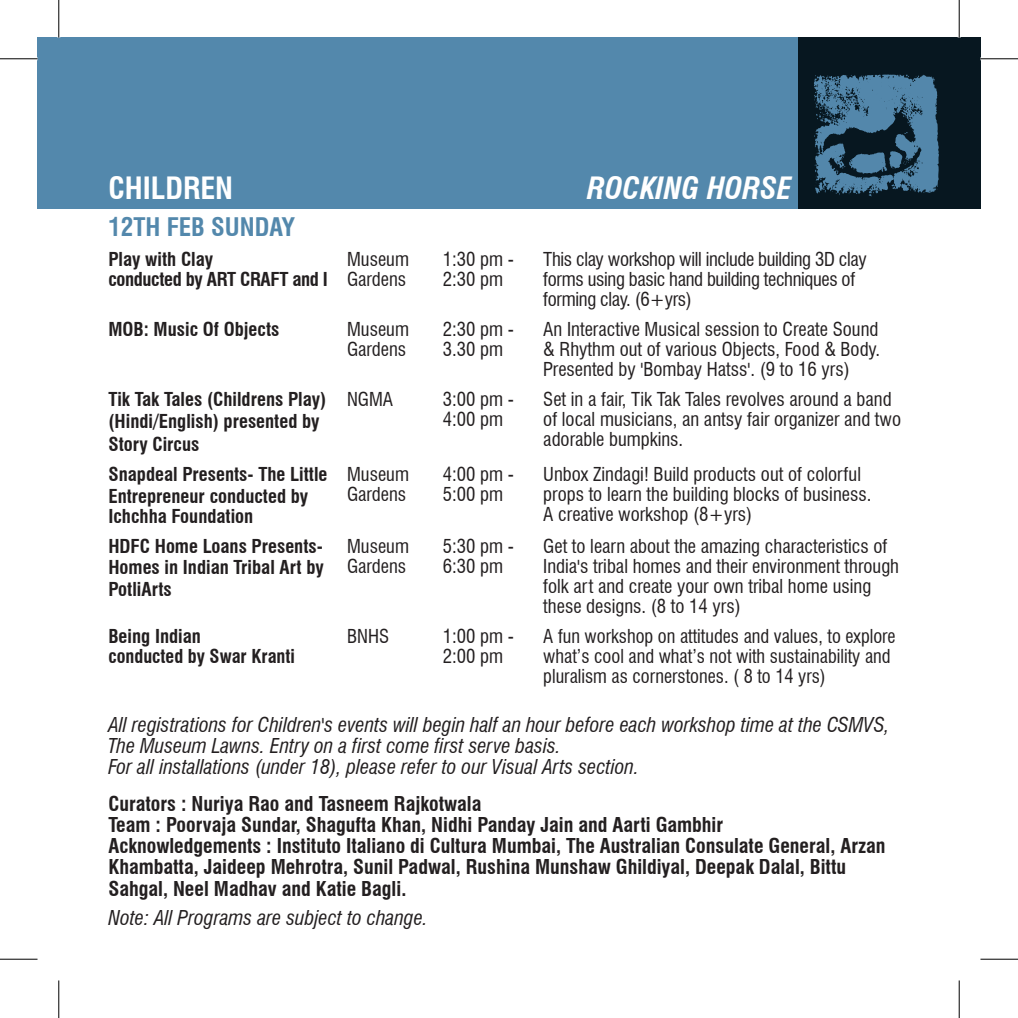
<style>
.page{position:relative;width:1018px;height:1018px;background:#fff}
.page>*{position:absolute;margin:0;border:0;box-sizing:border-box;transform-origin:0 0}
.t1{font:italic 700 condensed 30px "Swiss 721 BT";color:#fff}
.t2{font:700 condensed 30px "Swiss 721 BT";color:#fff}
.t3{font:700 condensed 25px "Swiss 721 BT";color:#5388ac}
.t4{font:700 condensed 20px/21.2px "Swiss 721 BT";color:#231f20}
.t5{font:italic condensed 20px/21.2px "Swiss 721 BT";color:#231f20}
.t6{font:condensed 18.75px/20px "Swiss 721 BT";color:#231f20}
.t7{font:700 condensed 18.75px/22.5px "Swiss 721 BT";color:#231f20}
.t8{font:condensed 18.75px/20px "Swiss 721 BT";letter-spacing:-.02em;color:#231f20}
.t9{font:700 condensed 18.75px/20px "Swiss 721 BT";letter-spacing:-.02em;color:#231f20}
</style>
<div class="page">
<div style="left:38px;top:38px;width:942px;height:171px;background:#5388ac"></div>
<div style="left:798px;top:38px;width:182px;height:171px;background:#071720"></div>
<svg style="left:814px;top:74px;width:125px;height:122px"></svg>
<hr style="left:0;top:58px;width:38px;height:1px;background:#000">
<hr style="left:980px;top:58px;width:38px;height:1px;background:#000">
<hr style="left:0;top:958px;width:38px;height:1px;background:#000">
<hr style="left:980px;top:958px;width:38px;height:1px;background:#000">
<hr style="left:58px;top:0;width:1px;height:38px;background:#000">
<hr style="left:58px;top:980px;width:1px;height:38px;background:#000">
<hr style="left:958px;top:0;width:1px;height:38px;background:#000">
<hr style="left:958px;top:980px;width:1px;height:38px;background:#000">
<h1 class="t2" style="left:108px;top:170px;width:126px">CHILDREN</h1>
<h1 class="t1" style="left:587px;top:170px;width:206px">ROCKING HORSE</h1>
<h2 class="t3" style="left:108px;top:212px;width:188px">12TH FEB SUNDAY</h2>
<p class="t9" style="left:108px;top:249px;width:221px">Play with Clay<br>conducted by ART CRAFT and I</p>
<p class="t6" style="left:347px;top:249px;width:64px">Museum<br>Gardens</p>
<p class="t6" style="left:443px;top:249px;width:73px">1:30 pm -<br>2:30 pm</p>
<p class="t8" style="left:543px;top:249px;width:325px">This clay workshop will include building 3D clay forms using basic hand building techniques of forming clay. (6+yrs)</p>
<p class="t7" style="left:108px;top:318px;width:172px">MOB: Music Of Objects</p>
<p class="t6" style="left:347px;top:319px;width:64px">Museum<br>Gardens</p>
<p class="t6" style="left:443px;top:319px;width:73px">2:30 pm -<br>3.30 pm</p>
<p class="t6" style="left:543px;top:319px;width:338px;text-align:justify">An Interactive Musical session to Create Sound &amp; Rhythm out of various Objects, Food &amp; Body.<br>Presented by 'Bombay Hatss'. (9 to 16 yrs)</p>
<p class="t7" style="left:108px;top:388px;width:219px">Tik Tak Tales (Childrens Play) (Hindi/English) presented by<br>Story Circus</p>
<p class="t6" style="left:347px;top:389px;width:48px">NGMA</p>
<p class="t6" style="left:443px;top:389px;width:73px">3:00 pm -<br>4:00 pm</p>
<p class="t6" style="left:543px;top:389px;width:359px">Set in a fair, Tik Tak Tales revolves around a band of local musicians, an antsy fair organizer and two adorable bumpkins.</p>
<p class="t7" style="left:108px;top:462px;width:220px">Snapdeal Presents- The Little<br>Entrepreneur conducted by</p>
<p class="t7" style="left:108px;top:505px;width:146px">Ichchha Foundation</p>
<p class="t6" style="left:347px;top:464px;width:64px">Museum<br>Gardens</p>
<p class="t6" style="left:443px;top:464px;width:73px">4:00 pm -<br>5:00 pm</p>
<p class="t6" style="left:543px;top:464px;width:329px">Unbox Zindagi! Build products out of colorful props to learn the building blocks of business.<br>A creative workshop (8+yrs)</p>
<p class="t7" style="left:108px;top:535px;width:217px;line-height:21.2px;text-align:justify">HDFC Home Loans Presents-Homes in Indian Tribal Art by PotliArts</p>
<p class="t6" style="left:347px;top:536px;width:64px">Museum<br>Gardens</p>
<p class="t6" style="left:443px;top:536px;width:73px">5:30 pm -<br>6:30 pm</p>
<p class="t6" style="left:543px;top:536px;width:357px">Get to learn about the amazing characteristics of India's tribal homes and their environment through folk art and create your own tribal home using these designs. (8 to 14 yrs)</p>
<p class="t7" style="left:108px;top:626px;width:188px;line-height:20px">Being Indian<br>conducted by Swar Kranti</p>
<p class="t6" style="left:347px;top:626px;width:44px">BNHS</p>
<p class="t6" style="left:443px;top:626px;width:73px">1:00 pm -<br>2:00 pm</p>
<p class="t6" style="left:543px;top:626px;width:354px">A fun workshop on attitudes and values, to explore what’s cool and what’s not with sustainability and pluralism as cornerstones. ( 8 to 14 yrs)</p>
<p class="t5" style="left:108px;top:714px;width:782px">All registrations for Children's events will begin half an hour before each workshop time at the CSMVS,<br>The Museum Lawns. Entry on a first come first serve basis.<br>For all installations (under 18), please refer to our Visual Arts section.</p>
<p class="t4" style="left:108px;top:792px;width:778px">Curators : Nuriya Rao and Tasneem Rajkotwala<br>Team : Poorvaja Sundar, Shagufta Khan, Nidhi Panday Jain and Aarti Gambhir<br>Acknowledgements : Instituto Italiano di Cultura Mumbai, The Australian Consulate General, Arzan Khambatta, Jaideep Mehrotra, Sunil Padwal, Rushina Munshaw Ghildiyal, Deepak Dalal, Bittu Sahgal, Neel Madhav and Katie Bagli.</p>
<p class="t5" style="left:108px;top:906px;width:321px">Note: All Programs are subject to change.</p>
</div>
